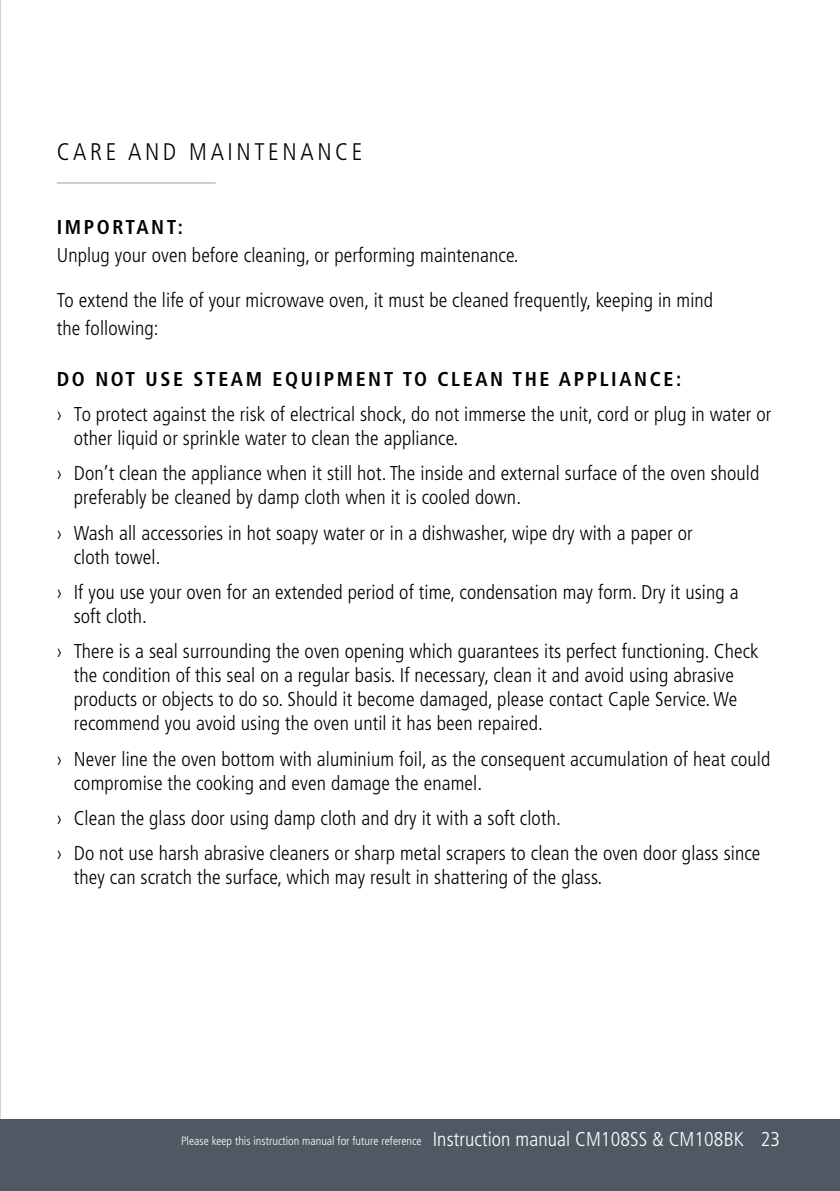
<style>
.page{position:relative;width:840px;height:1191px;background:#fff}
.page>*{position:absolute;margin:0;border:0;box-sizing:border-box;transform-origin:0 0}
.t1{font:300 condensed 24px "Frutiger";letter-spacing:.15em;color:#000}
.t2{font:300 condensed 20px/24px "Frutiger";letter-spacing:.005em;color:#000}
.t3{font:700 condensed 20px "Frutiger";letter-spacing:.13em;color:#000}
.t4{font:300 condensed 12px "Frutiger";color:#fff}
.s1{font-size:20px}
</style>
<div class="page">
<hr style="left:0;top:0;width:1px;height:1191px;background:#c6c6c6">
<div style="left:0;top:1119px;width:839px;height:72px;background:#505963"></div>
<hr style="left:57px;top:182px;width:158px;height:1px;background:#9d9d9c">
<p class="t1" style="left:57px;top:141px;width:307px">CARE AND MAINTENANCE</p>
<p class="t3" style="left:57px;top:218px;width:128px">IMPORTANT:</p>
<p class="t2" style="left:57px;top:244px;width:463px">Unplug your oven before cleaning, or performing maintenance.</p>
<p class="t2" style="left:57px;top:287px;width:657px;line-height:28px">To extend the life of your microwave oven, it must be cleaned frequently, keeping in mind the following:</p>
<p class="t3" style="left:57px;top:370px;width:625px">DO NOT USE STEAM EQUIPMENT TO CLEAN THE APPLIANCE:</p>
<p class="t2" style="left:74px;top:403px;width:698px;text-indent:-17px">› To protect against the risk of electrical shock, do not immerse the unit, cord or plug in water or other liquid or sprinkle water to clean the appliance.</p>
<p class="t2" style="left:74px;top:463px;width:686px;text-indent:-17px">› Don’t clean the appliance when it still hot. The inside and external surface of the oven should preferably be cleaned by damp cloth when it is cooled down.</p>
<p class="t2" style="left:74px;top:522px;width:620px;text-indent:-17px">› Wash all accessories in hot soapy water or in a dishwasher, wipe dry with a paper or cloth towel.</p>
<p class="t2" style="left:74px;top:581px;width:666px;text-indent:-17px">› If you use your oven for an extended period of time, condensation may form. Dry it using a soft cloth.</p>
<p class="t2" style="left:74px;top:641px;width:686px;text-indent:-17px">› There is a seal surrounding the oven opening which guarantees its perfect functioning. Check the condition of this seal on a regular basis. If necessary, clean it and avoid using abrasive products or objects to do so. Should it become damaged, please contact Caple Service. We recommend you avoid using the oven until it has been repaired.</p>
<p class="t2" style="left:74px;top:748px;width:697px;text-indent:-17px">› Never line the oven bottom with aluminium foil, as the consequent accumulation of heat could compromise the cooking and even damage the enamel.</p>
<p class="t2" style="left:57px;top:802px;width:704px;line-height:35.4px">› Clean the glass door using damp cloth and dry it with a soft cloth.<br>› Do not use harsh abrasive cleaners or sharp metal scrapers to clean the oven door glass since</p>
<p class="t2" style="left:74px;top:867px;width:529px">they can scratch the surface, which may result in shattering of the glass.</p>
<p class="t4" style="left:181px;top:1136px;width:600px">Please keep this instruction manual for future reference <span class="s1">Instruction manual CM108SS &amp; CM108BK 23</span></p>
</div>
